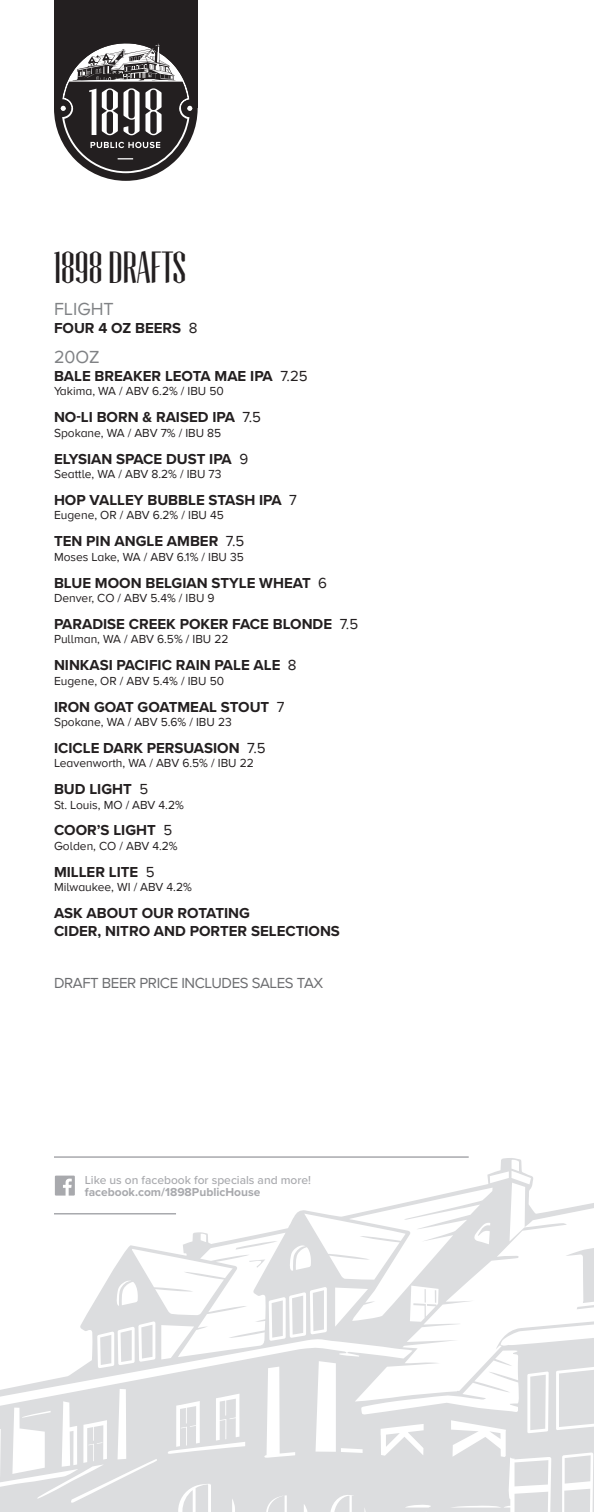
<style>
.page{position:relative;width:594px;height:1512px;background:#fff}
.page>*{position:absolute;margin:0;border:0;box-sizing:border-box;transform-origin:0 0}
.t1{font:45px "Tommaso";color:#231f20}
.t2{font:18px "Proxima Nova A";color:#808285}
.t3{font:700 15px/18px "Proxima Nova";color:#231f20}
.t4{font:15px "Proxima Nova A";letter-spacing:-.025em;color:#6c6d70}
.t5{font:12px "Proxima Nova A";color:#231f20}
.t6{font:500 12px/12px "Proxima Nova";color:#a8a9ad}
.s1{font-family:"Proxima Nova A";font-weight:400}
.s2{font-weight:700}
</style>
<div class="page">
<svg style="left:0;top:1158px;width:594px;height:354px"></svg>
<div style="left:54px;top:0;width:144px;height:107px;background:#231f20"></div>
<svg style="left:54px;top:43px;width:144px;height:138px"></svg>
<hr style="left:54px;top:1156px;width:415px;height:2px;background:#a8a9ad">
<hr style="left:54px;top:1213px;width:122px;height:2px;background:#a8a9ad">
<svg style="left:55px;top:1176px;width:20px;height:20px"></svg>
<p class="t1" style="left:54px;top:244px;width:134px">1898 DRAFTS</p>
<p class="t2" style="left:54px;top:298px;width:61px">FLIGHT</p>
<p class="t3" style="left:54px;top:319px;width:145px">FOUR 4 OZ BEERS <span class="s1">8</span></p>
<p class="t2" style="left:54px;top:346px;width:47px">20OZ</p>
<p class="t3" style="left:54px;top:368px;width:255px">BALE BREAKER LEOTA MAE IPA <span class="s1">7.25</span></p>
<p class="t5" style="left:54px;top:384px;width:171px">Yakima, WA / ABV 6.2% / IBU 50</p>
<p class="t3" style="left:54px;top:409px;width:209px">NO-LI BORN &amp; RAISED IPA <span class="s1">7.5</span></p>
<p class="t5" style="left:54px;top:426px;width:169px">Spokane, WA / ABV 7% / IBU 85</p>
<p class="t3" style="left:54px;top:450px;width:196px">ELYSIAN SPACE DUST IPA <span class="s1">9</span></p>
<p class="t5" style="left:54px;top:467px;width:169px">Seattle, WA / ABV 8.2% / IBU 73</p>
<p class="t3" style="left:54px;top:492px;width:245px">HOP VALLEY BUBBLE STASH IPA <span class="s1">7</span></p>
<p class="t5" style="left:54px;top:508px;width:171px">Eugene, OR / ABV 6.2% / IBU 45</p>
<p class="t3" style="left:54px;top:533px;width:192px">TEN PIN ANGLE AMBER <span class="s1">7.5</span></p>
<p class="t5" style="left:54px;top:550px;width:191px">Moses Lake, WA / ABV 6.1% / IBU 35</p>
<p class="t3" style="left:54px;top:574px;width:275px">BLUE MOON BELGIAN STYLE WHEAT <span class="s1">6</span></p>
<p class="t5" style="left:54px;top:591px;width:162px">Denver, CO / ABV 5.4% / IBU 9</p>
<p class="t3" style="left:54px;top:615px;width:306px">PARADISE CREEK POKER FACE BLONDE <span class="s1">7.5</span></p>
<p class="t5" style="left:54px;top:632px;width:176px">Pullman, WA / ABV 6.5% / IBU 22</p>
<p class="t3" style="left:54px;top:657px;width:244px">NINKASI PACIFIC RAIN PALE ALE <span class="s1">8</span></p>
<p class="t5" style="left:54px;top:673px;width:172px">Eugene, OR / ABV 5.4% / IBU 50</p>
<p class="t3" style="left:54px;top:698px;width:232px">IRON GOAT GOATMEAL STOUT <span class="s1">7</span></p>
<p class="t5" style="left:54px;top:715px;width:179px">Spokane, WA / ABV 5.6% / IBU 23</p>
<p class="t3" style="left:54px;top:739px;width:213px">ICICLE DARK PERSUASION <span class="s1">7.5</span></p>
<p class="t5" style="left:54px;top:756px;width:201px">Leavenworth, WA / ABV 6.5% / IBU 22</p>
<p class="t3" style="left:54px;top:781px;width:96px">BUD LIGHT <span class="s1">5</span></p>
<p class="t5" style="left:54px;top:797px;width:131px">St. Louis, MO / ABV 4.2%</p>
<p class="t3" style="left:54px;top:822px;width:120px">COOR’S LIGHT <span class="s1">5</span></p>
<p class="t5" style="left:54px;top:839px;width:125px">Golden, CO / ABV 4.2%</p>
<p class="t3" style="left:54px;top:863px;width:102px">MILLER LITE <span class="s1">5</span></p>
<p class="t5" style="left:54px;top:880px;width:139px">Milwaukee, WI / ABV 4.2%</p>
<p class="t3" style="left:54px;top:905px;width:287px">ASK ABOUT OUR ROTATING<br>CIDER, NITRO AND PORTER SELECTIONS</p>
<p class="t4" style="left:54px;top:974px;width:271px">DRAFT BEER PRICE INCLUDES SALES TAX</p>
<p class="t6" style="left:85px;top:1174px;width:228px">Like us on facebook for specials and more! <span class="s2">facebook.com/1898PublicHouse</span></p>
</div>
